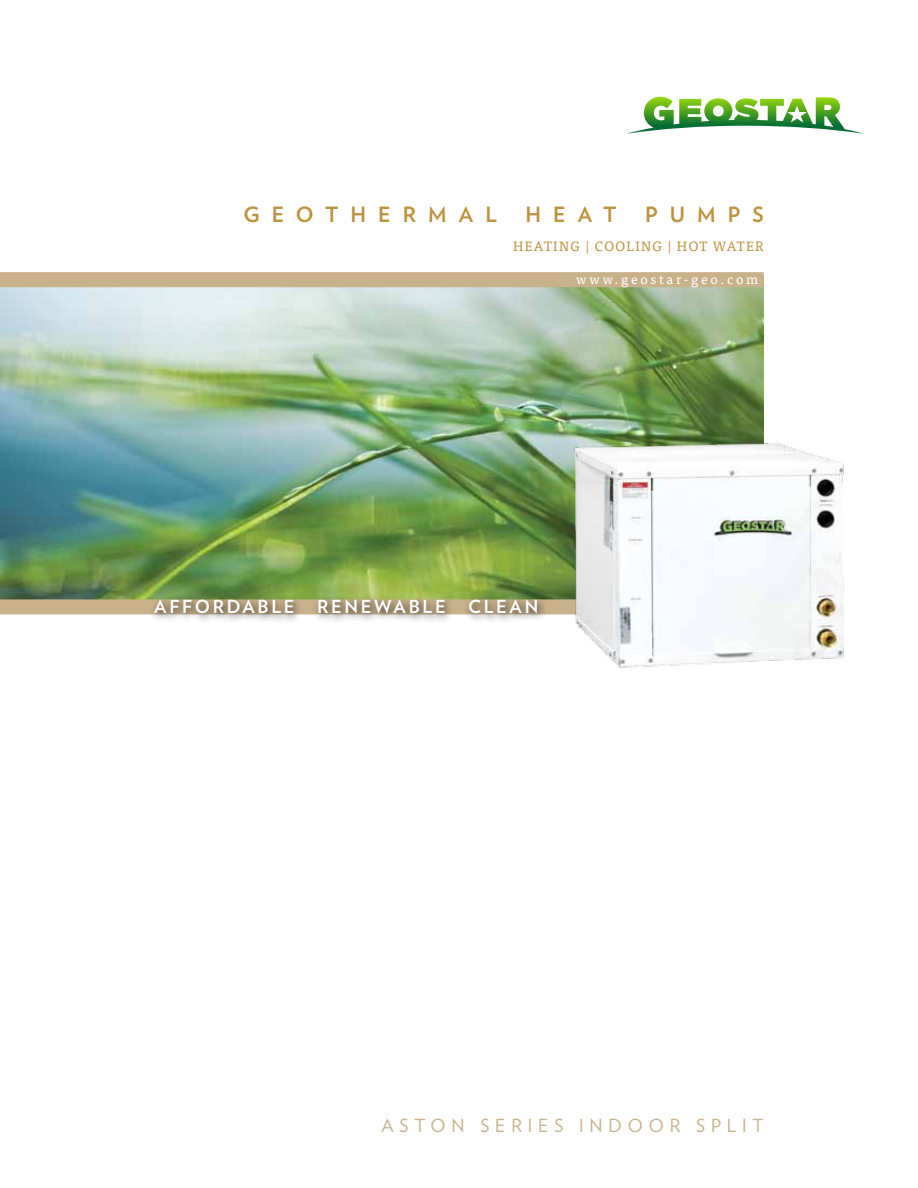
<style>
.page{position:relative;width:918px;height:1188px;background:#fff}
.page>*{position:absolute;margin:0;border:0;box-sizing:border-box;transform-origin:0 0}
.t1{font:700 21px "Verlag";letter-spacing:.575em;color:#bc933f}
.t2{font:700 18px "Verlag";letter-spacing:.15em;color:#fff}
.t3{font:18px "Verlag";letter-spacing:.325em;color:#c8b18b}
.t4{font:13.5px "Tisa OT";letter-spacing:.1em;color:#bc933f}
.t5{font:13.5px "Tisa OT";letter-spacing:.2em;color:#fff}
</style>
<div class="page">
<img style="left:1px;top:287px;width:763px;height:312px">
<div style="left:0;top:599px;width:764px;height:15px;background:#c8b18b"></div>
<div style="left:0;top:272px;width:764px;height:15px;background:#c8b18b"></div>
<div style="left:149px;top:594px;width:398px;height:30px;background:#000;opacity:.75"></div>
<svg style="left:627px;top:97px;width:237px;height:37px"></svg>
<img style="left:491px;top:414px;width:353px;height:254px">
<h1 class="t1" style="left:243px;top:198px;width:255px">GEOTHERMAL</h1>
<h1 class="t1" style="left:525px;top:198px;width:92px">H EAT</h1>
<h1 class="t1" style="left:645px;top:198px;width:120px">PUMPS</h1>
<p class="t4" style="left:513px;top:238px;width:252px">HEATING | COOLING | HOT WATER</p>
<p class="t5" style="left:576px;top:271px;width:184px">www.geostar-geo.com</p>
<h2 class="t2" style="left:154px;top:593px;width:129px">AFFORDABLE</h2>
<h2 class="t2" style="left:317px;top:593px;width:117px">RE NEWABLE</h2>
<h2 class="t2" style="left:468px;top:593px;width:29px">CLEA</h2>
<h2 class="t2" style="left:525px;top:593px;width:15px">N</h2>
<h2 class="t3" style="left:381px;top:1112px;width:384px">ASTON SERIES I NDOOR SPLIT</h2>
</div>
